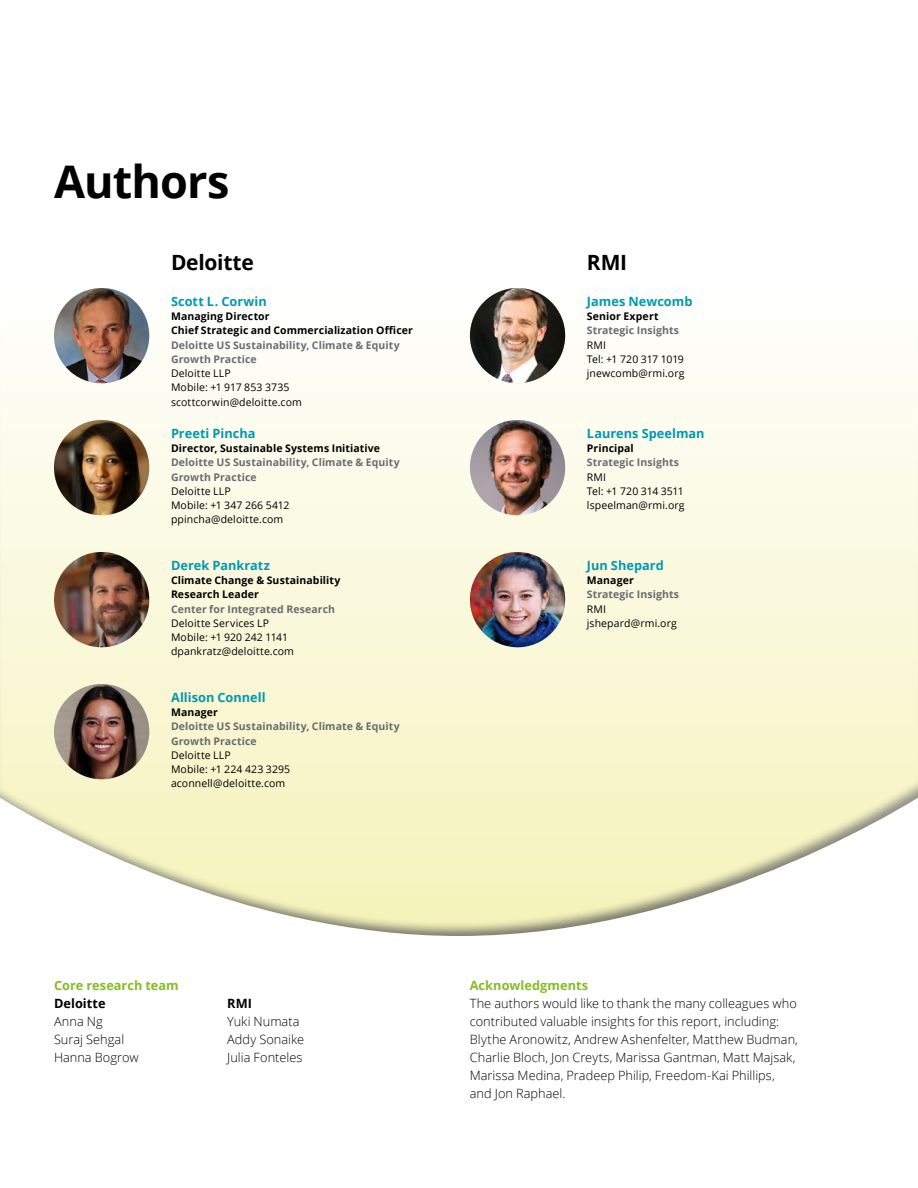
<style>
.page{position:relative;width:918px;height:1188px;background:#fff}
.page>*{position:absolute;margin:0;border:0;box-sizing:border-box;transform-origin:0 0}
.t1{font:700 45px "Open Sans";letter-spacing:-.02em;color:#000}
.t2{font:700 21px "Open Sans";letter-spacing:-.01em;color:#000}
.t3{font:300 12.75px/18px "Open Sans";letter-spacing:.005em;color:#000}
.t4{font:700 12.75px "Open Sans";color:#0099b3}
.t5{font:700 12.75px "Open Sans";letter-spacing:.005em;color:#85bc22}
.t6{font:700 12.75px "Open Sans";letter-spacing:.005em;color:#000}
.t7{font:10.5px/14.2px "Open Sans";letter-spacing:.01em;color:#000}
.t8{font:700 10.5px/14.2px "Open Sans";letter-spacing:.01em;color:#6a6c71}
.t9{font:700 10.5px/14.2px "Open Sans";letter-spacing:.01em;color:#000}
</style>
<div class="page">
<div style="left:0;top:197px;width:918px;height:749px;background:#000;opacity:.75"></div>
<img style="left:54px;top:288px;width:95px;height:95px;border-radius:48px">
<img style="left:54px;top:420px;width:95px;height:95px;border-radius:48px">
<img style="left:54px;top:552px;width:95px;height:95px;border-radius:48px">
<img style="left:54px;top:684px;width:95px;height:95px;border-radius:48px">
<img style="left:470px;top:288px;width:95px;height:95px;border-radius:48px">
<img style="left:470px;top:420px;width:95px;height:95px;border-radius:48px">
<img style="left:470px;top:552px;width:95px;height:95px;border-radius:48px">
<h1 class="t1" style="left:54px;top:150px;width:177px">Authors</h1>
<h2 class="t2" style="left:171px;top:248px;width:84px">Deloitte</h2>
<h2 class="t2" style="left:587px;top:248px;width:42px">RMI</h2>
<p class="t4" style="left:587px;top:292px;width:107px">James Newcomb</p>
<p class="t9" style="left:587px;top:309px;width:73px">Senior Expert</p>
<p class="t8" style="left:587px;top:323px;width:94px">Strategic Insights</p>
<p class="t7" style="left:587px;top:338px;width:99px">RMI<br>Tel: +1 720 317 1019 jnewcomb@rmi.org</p>
<p class="t4" style="left:171px;top:292px;width:97px">Scott L. Corwin</p>
<p class="t9" style="left:171px;top:309px;width:244px">Managing Director<br>Chief Strategic and Commercialization Officer</p>
<p class="t8" style="left:171px;top:338px;width:230px">Deloitte US Sustainability, Climate &amp; Equity<br>Growth Practice</p>
<p class="t7" style="left:171px;top:366px;width:132px">Deloitte LLP<br>Mobile: +1 917 853 3735 scottcorwin@deloitte.com</p>
<p class="t4" style="left:171px;top:424px;width:86px">Preeti Pincha</p>
<p class="t9" style="left:171px;top:441px;width:211px">Director, Sustainable Systems Initiative</p>
<p class="t8" style="left:171px;top:455px;width:230px">Deloitte US Sustainability, Climate &amp; Equity<br>Growth Practice</p>
<p class="t7" style="left:171px;top:484px;width:120px">Deloitte LLP<br>Mobile: +1 347 266 5412 ppincha@deloitte.com</p>
<p class="t4" style="left:171px;top:556px;width:100px">Derek Pankratz</p>
<p class="t9" style="left:171px;top:573px;width:171px">Climate Change &amp; Sustainability<br>Research Leader</p>
<p class="t8" style="left:171px;top:602px;width:166px">Center for Integrated Research</p>
<p class="t7" style="left:171px;top:616px;width:125px">Deloitte Services LP<br>Mobile: +1 920 242 1141 dpankratz@deloitte.com</p>
<p class="t4" style="left:171px;top:688px;width:96px">Allison Connell</p>
<p class="t9" style="left:171px;top:705px;width:48px">Manager</p>
<p class="t8" style="left:171px;top:719px;width:230px">Deloitte US Sustainability, Climate &amp; Equity<br>Growth Practice</p>
<p class="t7" style="left:171px;top:748px;width:121px">Deloitte LLP<br>Mobile: +1 224 423 3295 aconnell@deloitte.com</p>
<p class="t4" style="left:587px;top:424px;width:119px">Laurens Speelman</p>
<p class="t9" style="left:587px;top:441px;width:48px">Principal</p>
<p class="t8" style="left:587px;top:455px;width:94px">Strategic Insights</p>
<p class="t7" style="left:587px;top:470px;width:99px">RMI<br>Tel: +1 720 314 3511 lspeelman@rmi.org</p>
<p class="t4" style="left:587px;top:556px;width:78px">Jun Shepard</p>
<p class="t9" style="left:587px;top:573px;width:48px">Manager</p>
<p class="t8" style="left:587px;top:587px;width:94px">Strategic Insights</p>
<p class="t7" style="left:587px;top:602px;width:92px">RMI jshepard@rmi.org</p>
<p class="t5" style="left:54px;top:976px;width:126px">Core research team</p>
<p class="t6" style="left:54px;top:994px;width:53px">Deloitte</p>
<p class="t3" style="left:54px;top:1012px;width:86px">Anna Ng<br>Suraj Sehgal<br>Hanna Bogrow</p>
<p class="t6" style="left:227px;top:994px;width:26px">RMI</p>
<p class="t3" style="left:227px;top:1012px;width:78px">Yuki Numata<br>Addy Sonaike<br>Julia Fonteles</p>
<p class="t5" style="left:470px;top:976px;width:120px">Acknowledgments</p>
<p class="t3" style="left:470px;top:994px;width:330px">The authors would like to thank the many colleagues who contributed valuable insights for this report, including:<br>Blythe Aronowitz, Andrew Ashenfelter, Matthew Budman, Charlie Bloch, Jon Creyts, Marissa Gantman, Matt Majsak, Marissa Medina, Pradeep Philip, Freedom-Kai Phillips, and Jon Raphael.</p>
</div>
